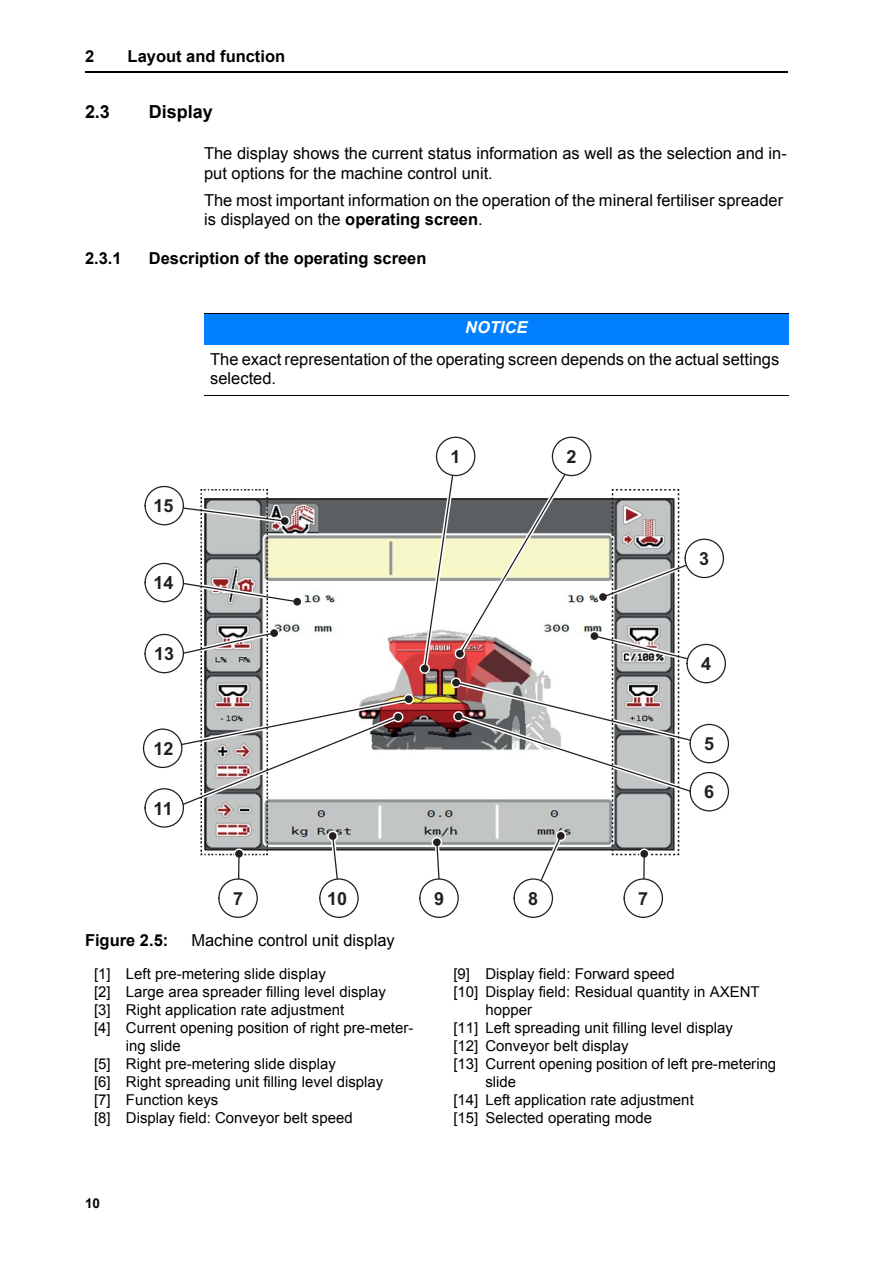
<style>
.page{position:relative;width:893px;height:1263px;background:#fff}
.page>*{position:absolute;margin:0;border:0;box-sizing:border-box;transform-origin:0 0}
.t1{font:700 18px "Arial";color:#231f20}
.t2{font:700 18px "Arial";color:#000}
.t3{font:16.5px/19.5px "Arial";color:#000}
.t4{font:700 16.5px "Arial";color:#000}
.t5{font:italic 700 16.5px "Arial";color:#fff}
.t6{font:15px "Arial";color:#000}
.t7{font:700 13.5px "Arial";color:#000}
.s1{font-weight:700}
</style>
<div class="page">
<hr style="left:85px;top:72px;width:702px;height:1px;background:#000">
<div style="left:204px;top:313px;width:584px;height:32px;background:#0080ff"></div>
<hr style="left:204px;top:313px;width:584px;height:1px;background:#000">
<hr style="left:204px;top:395px;width:584px;height:1px;background:#000">
<div style="left:436px;top:437px;width:39px;height:39px;border:1px solid #231f20;border-radius:50%"></div>
<div style="left:419px;top:878px;width:40px;height:40px;border:1px solid #231f20;border-radius:50%"></div>
<div style="left:319px;top:878px;width:40px;height:40px;border:1px solid #231f20;border-radius:50%"></div>
<div style="left:513px;top:878px;width:40px;height:40px;border:1px solid #231f20;border-radius:50%"></div>
<div style="left:144px;top:634px;width:40px;height:39px;border:1px solid #231f20;border-radius:50%"></div>
<div style="left:144px;top:563px;width:40px;height:39px;border:1px solid #231f20;border-radius:50%"></div>
<div style="left:144px;top:788px;width:40px;height:40px;border:1px solid #231f20;border-radius:50%"></div>
<div style="left:143px;top:729px;width:39px;height:39px;border:1px solid #231f20;border-radius:50%"></div>
<div style="left:144px;top:486px;width:40px;height:39px;border:1px solid #231f20;border-radius:50%"></div>
<div style="left:684px;top:539px;width:40px;height:39px;border:1px solid #231f20;border-radius:50%"></div>
<div style="left:686px;top:644px;width:40px;height:39px;border:1px solid #231f20;border-radius:50%"></div>
<div style="left:689px;top:724px;width:40px;height:39px;border:1px solid #231f20;border-radius:50%"></div>
<div style="left:689px;top:772px;width:40px;height:39px;border:1px solid #231f20;border-radius:50%"></div>
<div style="left:552px;top:437px;width:39px;height:39px;border:1px solid #231f20;border-radius:50%"></div>
<svg style="left:420px;top:452px;width:292px;height:456px"></svg>
<div style="left:640px;top:850px;width:8px;height:8px;background:#231f20;border-radius:50%"></div>
<div style="left:624px;top:879px;width:38px;height:38px;background:#fff;border-radius:50%"></div>
<div style="left:623px;top:878px;width:40px;height:40px;border:1px solid #231f20;border-radius:50%"></div>
<svg style="left:145px;top:488px;width:269px;height:415px"></svg>
<div style="left:235px;top:850px;width:8px;height:8px;background:#231f20;border-radius:50%"></div>
<div style="left:219px;top:879px;width:38px;height:38px;background:#fff;border-radius:50%"></div>
<div style="left:218px;top:878px;width:40px;height:40px;border:1px solid #231f20;border-radius:50%"></div>
<p class="t4" style="left:85px;top:47px;width:11px">2</p>
<p class="t4" style="left:128px;top:47px;width:159px">Layout and function</p>
<p class="t2" style="left:85px;top:102px;width:26px">2.3</p>
<p class="t2" style="left:149px;top:102px;width:66px">Display</p>
<p class="t3" style="left:204px;top:144px;width:584px">The display shows the current status information as well as the selection and in&shy;put options for the machine control unit.</p>
<p class="t3" style="left:204px;top:190px;width:580px">The most important information on the operation of the mineral fertiliser spreader is displayed on the <span class="s1">operating screen</span>.</p>
<p class="t4" style="left:85px;top:249px;width:38px">2.3.1</p>
<p class="t4" style="left:149px;top:249px;width:279px">Description of the operating screen</p>
<p class="t5" style="left:465px;top:318px;width:64px">NOTICE</p>
<p class="t3" style="left:210px;top:349px;width:570px">The exact representation of the operating screen depends on the actual settings selected.</p>
<p class="t1" style="left:153px;top:496px;width:22px">15</p>
<p class="t1" style="left:153px;top:573px;width:22px">14</p>
<p class="t1" style="left:154px;top:644px;width:22px">13</p>
<p class="t1" style="left:153px;top:738px;width:22px">12</p>
<p class="t1" style="left:154px;top:798px;width:21px">11</p>
<p class="t1" style="left:450px;top:446px;width:12px">1</p>
<p class="t1" style="left:566px;top:446px;width:12px">2</p>
<p class="t1" style="left:327px;top:888px;width:22px">10</p>
<p class="t1" style="left:434px;top:888px;width:12px">9</p>
<p class="t1" style="left:528px;top:888px;width:12px">8</p>
<p class="t1" style="left:233px;top:888px;width:12px">7</p>
<p class="t1" style="left:638px;top:888px;width:12px">7</p>
<p class="t4" style="left:85px;top:931px;width:85px">Figure 2.5:</p>
<p class="t3" style="left:191px;top:930px;width:205px">Machine control unit display</p>
<p class="t1" style="left:699px;top:548px;width:12px">3</p>
<p class="t1" style="left:701px;top:654px;width:12px">4</p>
<p class="t1" style="left:704px;top:734px;width:12px">5</p>
<p class="t1" style="left:704px;top:782px;width:12px">6</p>
<p class="t6" style="left:94px;top:966px;width:233px">[1] Left pre-metering slide display</p>
<p class="t6" style="left:94px;top:984px;width:293px">[2] Large area spreader filling level display</p>
<p class="t6" style="left:94px;top:1002px;width:252px">[3] Right application rate adjustment</p>
<p class="t6" style="left:94px;top:1020px;width:321px">[4] Current opening position of right pre-meter-</p>
<p class="t6" style="left:126px;top:1038px;width:56px">ing slide</p>
<p class="t6" style="left:94px;top:1056px;width:243px">[5] Right pre-metering slide display</p>
<p class="t6" style="left:94px;top:1074px;width:291px">[6] Right spreading unit filling level display</p>
<p class="t6" style="left:94px;top:1092px;width:126px">[7] Function keys</p>
<p class="t6" style="left:94px;top:1110px;width:260px">[8] Display field: Conveyor belt speed</p>
<p class="t7" style="left:85px;top:1196px;width:16px">10</p>
<p class="t6" style="left:453px;top:966px;width:223px">[9] Display field: Forward speed</p>
<p class="t6" style="left:453px;top:984px;width:308px">[10] Display field: Residual quantity in AXENT</p>
<p class="t6" style="left:485px;top:1002px;width:48px">hopper</p>
<p class="t6" style="left:453px;top:1020px;width:281px">[11] Left spreading unit filling level display</p>
<p class="t6" style="left:453px;top:1038px;width:177px">[12] Conveyor belt display</p>
<p class="t6" style="left:453px;top:1056px;width:324px">[13] Current opening position of left pre-metering</p>
<p class="t6" style="left:485px;top:1074px;width:32px">slide</p>
<p class="t6" style="left:453px;top:1092px;width:242px">[14] Left application rate adjustment</p>
<p class="t6" style="left:453px;top:1110px;width:200px">[15] Selected operating mode</p>
</div>
